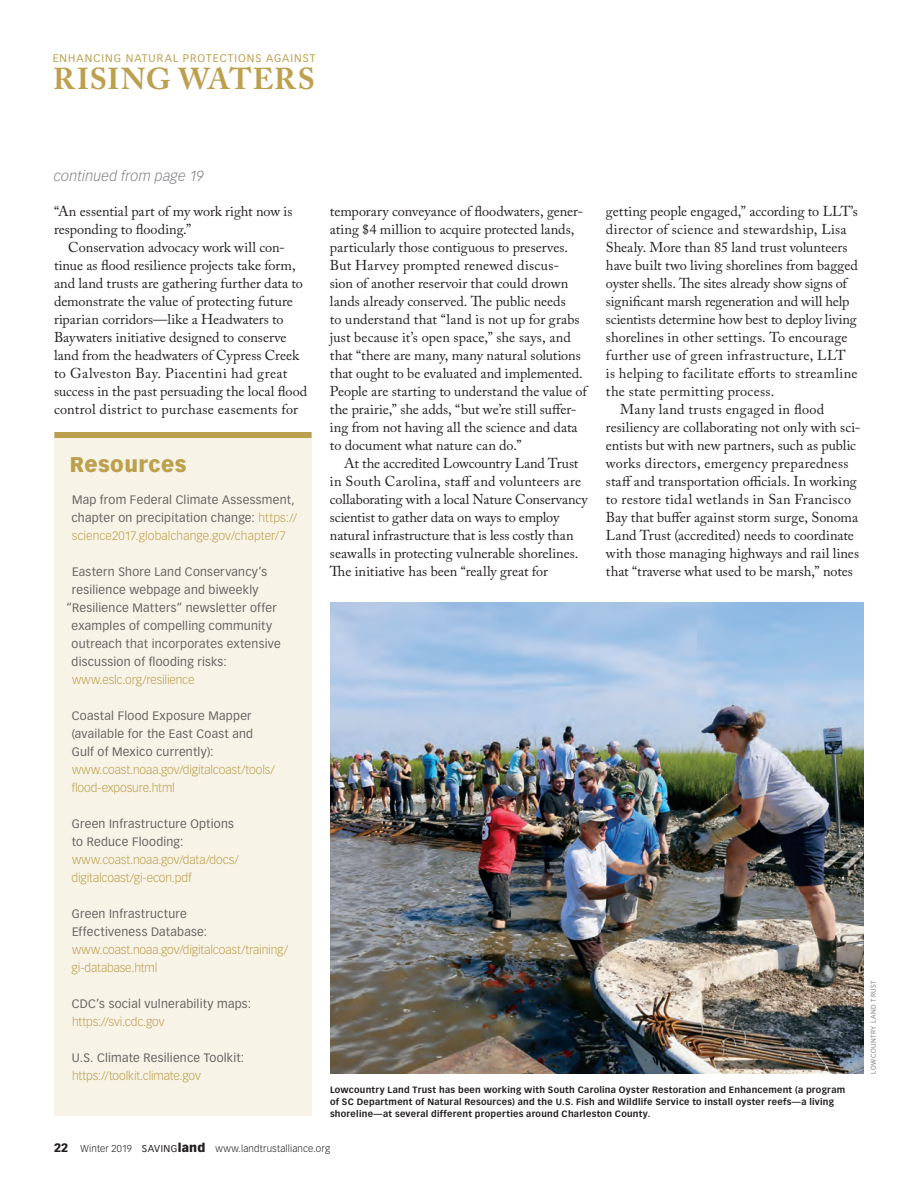
<style>
.page{position:relative;width:918px;height:1188px;background:#fff}
.page>*{position:absolute;margin:0;border:0;box-sizing:border-box;transform-origin:0 0}
.t1{font:700 30px "Adobe Caslon Pro";letter-spacing:.02em;color:#bda04e}
.t2{font:900 21px "Vectora LT Std";letter-spacing:.02em;color:#bda04e}
.t3{font:14.25px "Adobe Caslon Pro";color:#231f20}
.t4{font:14.25px "Adobe Caslon Pro";letter-spacing:.02em;color:#231f20}
.t5{font:14.25px "Adobe Caslon Pro";letter-spacing:-.02em;color:#231f20}
.t6{font:14.25px "Adobe Caslon Pro";letter-spacing:.025em;color:#231f20}
.t7{font:14.25px "Adobe Caslon Pro";letter-spacing:.03em;color:#231f20}
.t8{font:italic 300 14.25px "Vectora LT Std";letter-spacing:.01em;color:#808285}
.t9{font:12px/18px "Vectora LT Std";letter-spacing:.02em;color:#696362}
.t10{font:300 12px/18px "Vectora LT Std";letter-spacing:-.01em;color:#bda04e}
.t11{font:10.8px "Vectora LT Std";letter-spacing:.095em;color:#bda04e}
.t12{font:300 9.75px "Vectora LT Std";letter-spacing:.015em;color:#231f20}
.t13{font:700 9px/12px "Vectora LT Std";letter-spacing:.03em;color:#231f20}
.t14{font:6.75px "Vectora LT Std";letter-spacing:.075em;color:#808285}
.s1{font-weight:300;color:#bda04e}
.s2{font-weight:400;color:#696362}
.s3{font-weight:900;font-size:12px}
.s4{font-weight:400}
</style>
<div class="page">
<div style="left:54px;top:437px;width:258px;height:679px;background:#f7f3e7"></div>
<div style="left:54px;top:432px;width:258px;height:6px;background:#bda04e"></div>
<img style="left:330px;top:603px;width:534px;height:471px">
<p class="t11" style="left:53px;top:52px;width:264px">ENHANCING NATURAL PROTECTIONS AGAINST</p>
<p class="t1" style="left:53px;top:61px;width:263px">RISING WATERS</p>
<p class="t8" style="left:54px;top:167px;width:152px">continued from page 19</p>
<p class="t3" style="left:54px;top:203px;width:240px">“An essential part of my work right now is</p>
<p class="t3" style="left:54px;top:221px;width:139px">responding to flooding.”</p>
<p class="t3" style="left:68px;top:239px;width:218px">Conservation advocacy work will con-</p>
<p class="t3" style="left:54px;top:257px;width:243px">tinue as flood resilience projects take form,</p>
<p class="t3" style="left:54px;top:275px;width:251px">and land trusts are gathering further data to</p>
<p class="t3" style="left:54px;top:293px;width:241px">demonstrate the value of protecting future</p>
<p class="t3" style="left:54px;top:311px;width:231px">riparian corridors—like a Headwaters to</p>
<p class="t3" style="left:54px;top:329px;width:234px">Baywaters initiative designed to conserve</p>
<p class="t3" style="left:54px;top:347px;width:247px">land from the headwaters of Cypress Creek</p>
<p class="t7" style="left:54px;top:365px;width:235px">to Galveston Bay. Piacentini had great</p>
<p class="t3" style="left:54px;top:383px;width:255px">success in the past persuading the local flood</p>
<p class="t3" style="left:54px;top:401px;width:246px">control district to purchase easements for</p>
<p class="t2" style="left:70px;top:451px;width:118px">Resources</p>
<p class="t9" style="left:72px;top:491px;width:227px">Map from Federal Climate Assessment, chapter on precipitation change: <span class="s1">https:// science2017.globalchange.gov/chapter/7</span></p>
<p class="t9" style="left:72px;top:563px;width:197px">Eastern Shore Land Conservancy’s</p>
<p class="t9" style="left:72px;top:581px;width:188px">resilience webpage and biweekly</p>
<p class="t9" style="left:67px;top:599px;width:212px">“Resilience Matters” newsletter offer</p>
<p class="t9" style="left:72px;top:617px;width:202px">examples of compelling community</p>
<p class="t9" style="left:72px;top:635px;width:211px">outreach that incorporates extensive</p>
<p class="t9" style="left:72px;top:653px;width:157px">discussion of flooding risks:</p>
<p class="t10" style="left:72px;top:671px;width:124px">www.eslc.org/resilience</p>
<p class="t9" style="left:72px;top:707px;width:205px">Coastal Flood Exposure Mapper (available for the East Coast and<br>Gulf of Mexico currently): <span class="s1">www.coast.noaa.gov/digitalcoast/tools/ flood-exposure.html</span></p>
<p class="t10" style="left:72px;top:815px;width:169px"><span class="s2">Green Infrastructure Options to Reduce Flooding: </span>www.coast.noaa.gov/data/docs/ digitalcoast/gi-econ.pdf</p>
<p class="t10" style="left:72px;top:905px;width:218px"><span class="s2">Green Infrastructure<br>Effectiveness Database: </span>www.coast.noaa.gov/digitalcoast/training/ gi-database.html</p>
<p class="t9" style="left:72px;top:995px;width:181px">CDC’s social vulnerability maps: <span class="s1">https://svi.cdc.gov</span></p>
<p class="t9" style="left:72px;top:1049px;width:174px">U.S. Climate Resilience Toolkit: <span class="s1">https://toolkit.climate.gov</span></p>
<p class="t3" style="left:330px;top:203px;width:255px">temporary conveyance of floodwaters, gener-</p>
<p class="t3" style="left:330px;top:221px;width:246px">ating $4 million to acquire protected lands,</p>
<p class="t3" style="left:330px;top:239px;width:240px">particularly those contiguous to preserves.</p>
<p class="t4" style="left:330px;top:257px;width:231px">But Harvey prompted renewed discus-</p>
<p class="t3" style="left:330px;top:275px;width:240px">sion of another reservoir that could drown</p>
<p class="t3" style="left:330px;top:293px;width:237px">lands already conserved. The public needs</p>
<p class="t3" style="left:330px;top:311px;width:251px">to understand that “land is not up for grabs</p>
<p class="t3" style="left:330px;top:329px;width:242px">just because it’s open space,” she says, and</p>
<p class="t3" style="left:330px;top:347px;width:252px">that “there are many, many natural solutions</p>
<p class="t3" style="left:330px;top:365px;width:254px">that ought to be evaluated and implemented.</p>
<p class="t3" style="left:330px;top:383px;width:258px">People are starting to understand the value of</p>
<p class="t3" style="left:330px;top:401px;width:248px">the prairie,” she adds, “but we’re still suffer-</p>
<p class="t3" style="left:330px;top:419px;width:249px">ing from not having all the science and data</p>
<p class="t3" style="left:330px;top:437px;width:193px">to document what nature can do.”</p>
<p class="t3" style="left:344px;top:455px;width:236px">At the accredited Lowcountry Land Trust</p>
<p class="t4" style="left:330px;top:473px;width:253px">in South Carolina, staff and volunteers are</p>
<p class="t3" style="left:330px;top:491px;width:259px">collaborating with a local Nature Conservancy</p>
<p class="t5" style="left:330px;top:509px;width:231px">scientist to gather data on ways to employ</p>
<p class="t3" style="left:330px;top:527px;width:245px">natural infrastructure that is less costly than</p>
<p class="t3" style="left:330px;top:545px;width:250px">seawalls in protecting vulnerable shorelines.</p>
<p class="t3" style="left:330px;top:563px;width:219px">The initiative has been “really great for</p>
<p class="t3" style="left:606px;top:203px;width:253px">getting people engaged,” according to LLT’s</p>
<p class="t4" style="left:606px;top:221px;width:242px">director of science and stewardship, Lisa</p>
<p class="t3" style="left:606px;top:239px;width:243px">Shealy. More than 85 land trust volunteers</p>
<p class="t3" style="left:606px;top:257px;width:253px">have built two living shorelines from bagged</p>
<p class="t3" style="left:606px;top:275px;width:243px">oyster shells. The sites already show signs of</p>
<p class="t3" style="left:606px;top:293px;width:245px">significant marsh regeneration and will help</p>
<p class="t3" style="left:606px;top:311px;width:252px">scientists determine how best to deploy living</p>
<p class="t3" style="left:606px;top:329px;width:243px">shorelines in other settings. To encourage</p>
<p class="t6" style="left:606px;top:347px;width:241px">further use of green infrastructure, LLT</p>
<p class="t4" style="left:606px;top:365px;width:253px">is helping to facilitate efforts to streamline</p>
<p class="t4" style="left:606px;top:383px;width:170px">the state permitting process.</p>
<p class="t4" style="left:620px;top:401px;width:206px">Many land trusts engaged in flood</p>
<p class="t3" style="left:606px;top:419px;width:256px">resiliency are collaborating not only with sci-</p>
<p class="t3" style="left:606px;top:437px;width:252px">entists but with new partners, such as public</p>
<p class="t3" style="left:606px;top:455px;width:244px">works directors, emergency preparedness</p>
<p class="t3" style="left:606px;top:473px;width:252px">staff and transportation officials. In working</p>
<p class="t4" style="left:606px;top:491px;width:247px">to restore tidal wetlands in San Francisco</p>
<p class="t3" style="left:606px;top:509px;width:254px">Bay that buffer against storm surge, Sonoma</p>
<p class="t3" style="left:606px;top:527px;width:250px">Land Trust (accredited) needs to coordinate</p>
<p class="t3" style="left:606px;top:545px;width:255px">with those managing highways and rail lines</p>
<p class="t3" style="left:606px;top:563px;width:249px">that “traverse what used to be marsh,” notes</p>
<p class="t13" style="left:330px;top:1084px;width:517px">Lowcountry Land Trust has been working with South Carolina Oyster Restoration and Enhancement (a program of SC Department of Natural Resources) and the U.S. Fish and Wildlife Service to install oyster reefs—a living shoreline—at several different properties around Charleston County.</p>
<p class="t12" style="left:54px;top:1143px;width:278px"><span class="s3">22</span> Winter 2019 <span class="s4">SAVING</span><span class="s3">land</span> www.landtrustalliance.org</p>
<p class="t14" style="left:869px;top:1074px;width:95px;rotate:-90deg">LOWCOUNTRY LAND TRUST</p>
</div>
